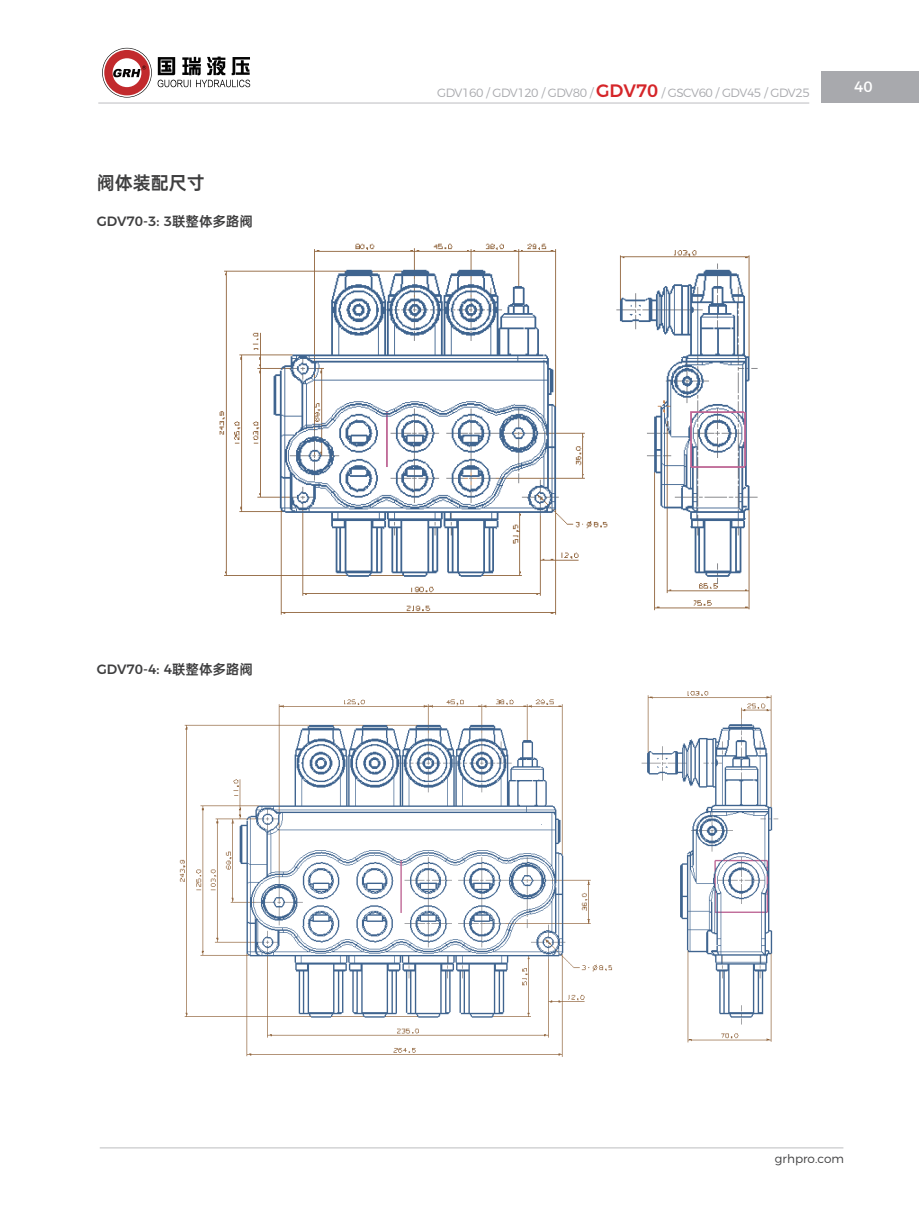
<style>
.page{position:relative;width:919px;height:1217px;background:#fff}
.page>*{position:absolute;margin:0;border:0;box-sizing:border-box;transform-origin:0 0}
.t1{font:18px "OPPO Sans B";color:#3e3e3f}
.t2{font:15px "Montserrat";color:#fff}
.t3{font:500 13.5px "Montserrat";color:#3e3e3f}
.t4{font:300 12px "Montserrat";letter-spacing:-.04em;color:#a8a9ad}
.t5{font:300 12px "Montserrat";color:#3e3e3f}
.s1{font-family:"OPPO Sans B";font-weight:400}
.s2{font-weight:500;font-size:18px;color:#d52529}
</style>
<div class="page">
<hr style="left:100px;top:1147px;width:743px;height:1px;background:#bcbdc0">
<div style="left:821px;top:71px;width:97px;height:32px;background:#a8a9ad"></div>
<hr style="left:98px;top:103px;width:711px;height:1px;background:#bcbdc0">
<img style="left:219px;top:243px;width:539px;height:372px">
<img style="left:179px;top:691px;width:600px;height:366px">
<svg style="left:103px;top:48px;width:48px;height:49px"></svg>
<svg style="left:104px;top:50px;width:46px;height:45px"></svg>
<svg style="left:158px;top:57px;width:92px;height:30px"></svg>
<h1 class="t1" style="left:97px;top:167px;width:109px">阀体装配尺寸</h1>
<p class="t3" style="left:97px;top:210px;width:158px">GDV70-3: 3<span class="s1">联整体多路阀</span></p>
<p class="t3" style="left:97px;top:658px;width:158px">GDV70-4: 4<span class="s1">联整体多路阀</span></p>
<p class="t4" style="left:437px;top:83px;width:374px">GDV160 / GDV120 / GDV80 / <span class="s2">GDV70</span> / GSCV60 / GDV45 / GDV25</p>
<p class="t2" style="left:854px;top:75px;width:20px">40</p>
<p class="t5" style="left:774px;top:1149px;width:71px">grhpro.com</p>
</div>
